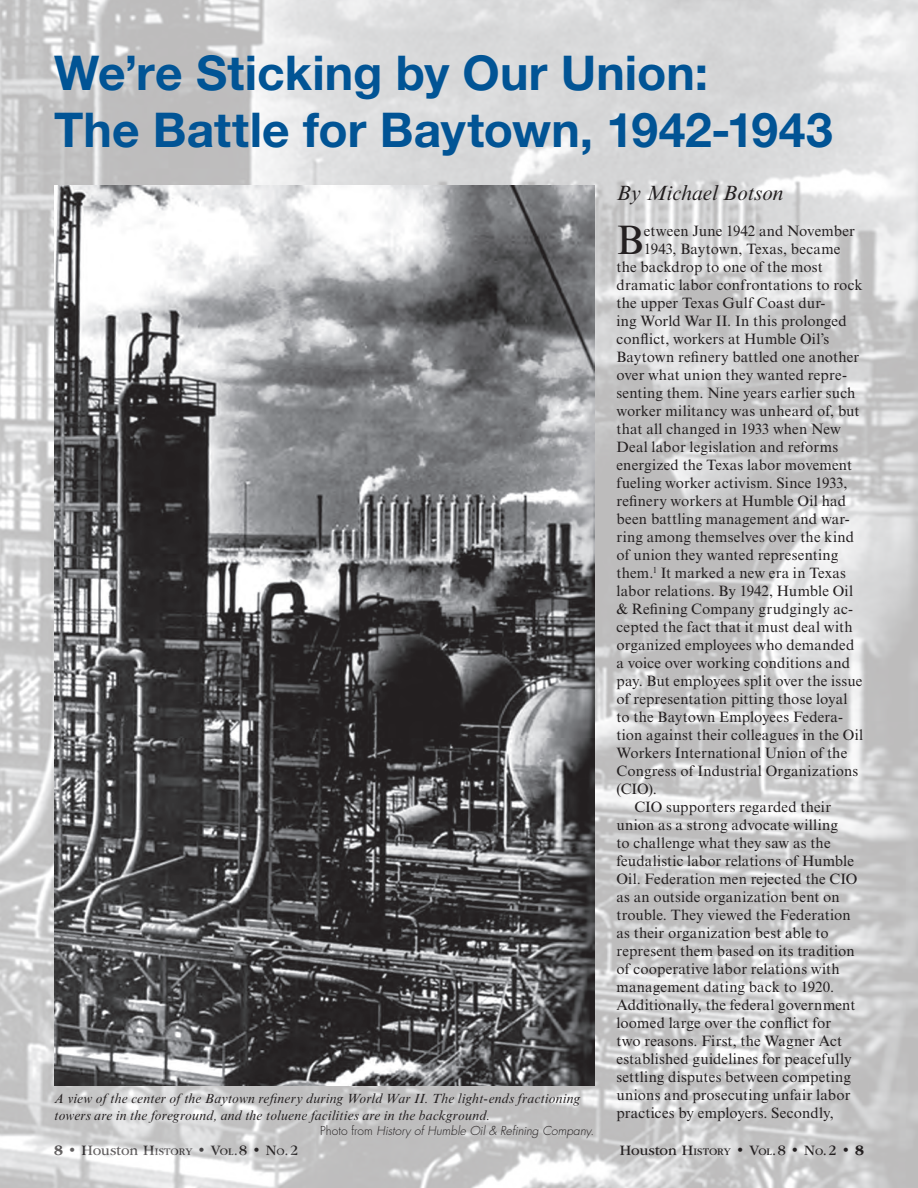
<style>
.page{position:relative;width:918px;height:1188px;background:#fff}
.page>*{position:absolute;margin:0;border:0;box-sizing:border-box;transform-origin:0 0}
.t1{font:700 48px/57.6px "Helvetica Neue LT Std";color:#015495}
.t2{font:41.25px "Times New Roman MT Std";color:#231f20}
.t3{font:italic 21px "Times New Roman MT Std";letter-spacing:.005em;color:#231f20}
.t4{font:15px "Times New Roman MT Std";letter-spacing:.01em;color:#231f20}
.t5{font:15px "ITC Garamond Std";color:#231f20}
.t6{font:italic 13.5px/16.5px "Times New Roman MT Std";letter-spacing:.015em;color:#231f20}
.t7{font:italic 300 12px "Futura Std";color:#231f20}
.s1{font-style:normal}
.s2{font-weight:700}
.s3{font-style:inherit}
.s4{font-size:10.5px}
</style>
<div class="page">
<img style="left:0;top:0;width:918px;height:1188px">
<img style="left:54px;top:185px;width:540px;height:901px">
<h1 class="t1" style="left:54px;top:43px;width:780px">We’re Sticking by Our Union:<br>The Battle for Baytown, 1942-1943</h1>
<h3 class="t3" style="left:616px;top:181px;width:168px">By Michael Botson</h3>
<h2 class="t2" style="left:616px;top:216px;width:29px">B</h2>
<p class="t4" style="left:644px;top:222px;width:213px">etween June 1942 and November</p>
<p class="t4" style="left:644px;top:240px;width:198px">1943, Baytown, Texas, became</p>
<p class="t4" style="left:617px;top:258px;width:208px">the backdrop to one of the most</p>
<p class="t4" style="left:617px;top:276px;width:248px">dramatic labor confrontations to rock</p>
<p class="t4" style="left:617px;top:294px;width:211px">the upper Texas Gulf Coast dur-</p>
<p class="t4" style="left:617px;top:312px;width:232px">ing World War II. In this prolonged</p>
<p class="t4" style="left:617px;top:330px;width:214px">conflict, workers at Humble Oil’s</p>
<p class="t4" style="left:617px;top:348px;width:244px">Baytown refinery battled one another</p>
<p class="t4" style="left:617px;top:366px;width:232px">over what union they wanted repre-</p>
<p class="t4" style="left:617px;top:384px;width:240px">senting them. Nine years earlier such</p>
<p class="t4" style="left:617px;top:402px;width:245px">worker militancy was unheard of, but</p>
<p class="t4" style="left:617px;top:420px;width:226px">that all changed in 1933 when New</p>
<p class="t4" style="left:617px;top:438px;width:223px">Deal labor legislation and reforms</p>
<p class="t4" style="left:617px;top:456px;width:237px">energized the Texas labor movement</p>
<p class="t4" style="left:617px;top:474px;width:233px">fueling worker activism. Since 1933,</p>
<p class="t4" style="left:617px;top:492px;width:231px">refinery workers at Humble Oil had</p>
<p class="t4" style="left:617px;top:510px;width:235px">been battling management and war-</p>
<p class="t4" style="left:617px;top:528px;width:239px">ring among themselves over the kind</p>
<p class="t4" style="left:617px;top:546px;width:223px">of union they wanted representing</p>
<p class="t4" style="left:617px;top:564px;width:231px">them.<sup>1</sup> It marked a new era in Texas</p>
<p class="t4" style="left:616px;top:582px;width:238px">labor relations. By 1942, Humble Oil</p>
<p class="t4" style="left:616px;top:600px;width:238px">&amp; Refining Company grudgingly ac-</p>
<p class="t4" style="left:616px;top:618px;width:238px">cepted the fact that it must deal with</p>
<p class="t4" style="left:616px;top:636px;width:239px">organized employees who demanded</p>
<p class="t4" style="left:616px;top:654px;width:235px">a voice over working conditions and</p>
<p class="t4" style="left:616px;top:672px;width:248px">pay. But employees split over the issue</p>
<p class="t4" style="left:616px;top:690px;width:233px">of representation pitting those loyal</p>
<p class="t4" style="left:616px;top:708px;width:228px">to the Baytown Employees Federa-</p>
<p class="t4" style="left:616px;top:726px;width:248px">tion against their colleagues in the Oil</p>
<p class="t4" style="left:616px;top:744px;width:232px">Workers International Union of the</p>
<p class="t4" style="left:616px;top:762px;width:243px">Congress of Industrial Organizations</p>
<p class="t4" style="left:616px;top:780px;width:42px">(CIO).</p>
<p class="t4" style="left:634px;top:798px;width:198px">CIO supporters regarded their</p>
<p class="t4" style="left:616px;top:816px;width:223px">union as a strong advocate willing</p>
<p class="t4" style="left:616px;top:834px;width:216px">to challenge what they saw as the</p>
<p class="t4" style="left:616px;top:852px;width:239px">feudalistic labor relations of Humble</p>
<p class="t4" style="left:616px;top:870px;width:242px">Oil. Federation men rejected the CIO</p>
<p class="t4" style="left:616px;top:888px;width:225px">as an outside organization bent on</p>
<p class="t4" style="left:616px;top:906px;width:236px">trouble. They viewed the Federation</p>
<p class="t4" style="left:616px;top:924px;width:214px">as their organization best able to</p>
<p class="t4" style="left:616px;top:942px;width:240px">represent them based on its tradition</p>
<p class="t4" style="left:616px;top:960px;width:225px">of cooperative labor relations with</p>
<p class="t4" style="left:616px;top:978px;width:219px">management dating back to 1920.</p>
<p class="t4" style="left:616px;top:996px;width:240px">Additionally, the federal government</p>
<p class="t4" style="left:616px;top:1014px;width:216px">loomed large over the conflict for</p>
<p class="t4" style="left:616px;top:1032px;width:227px">two reasons. First, the Wagner Act</p>
<p class="t4" style="left:616px;top:1050px;width:237px">established guidelines for peacefully</p>
<p class="t4" style="left:616px;top:1068px;width:236px">settling disputes between competing</p>
<p class="t4" style="left:616px;top:1086px;width:235px">unions and prosecuting unfair labor</p>
<p class="t4" style="left:616px;top:1104px;width:219px">practices by employers. Secondly,</p>
<p class="t6" style="left:54px;top:1091px;width:528px">A view of the center of the Baytown refinery during World War II. The light-ends fractioning towers are in the foreground, and the toluene facilities are in the background.</p>
<p class="t7" style="left:320px;top:1123px;width:275px"><span class="s1">Photo from</span> History of Humble Oil &amp; Refining Company<span class="s1">.</span></p>
<p class="t5" style="left:54px;top:1142px;width:246px"><span class="s2">8</span> • Houston <span class="s3">H</span><span class="s4">ISTORY</span> • <span class="s3">V</span><span class="s4">OL</span><span class="s3">.</span>8 • <span class="s3">N</span><span class="s4">O</span><span class="s3">.</span>2</p>
<p class="t5" style="left:620px;top:1142px;width:246px">Houston <span class="s3">H</span><span class="s4">ISTORY</span> • <span class="s3">V</span><span class="s4">OL</span><span class="s3">.</span>8 • <span class="s3">N</span><span class="s4">O</span><span class="s3">.</span>2 • <span class="s2">8</span></p>
</div>
